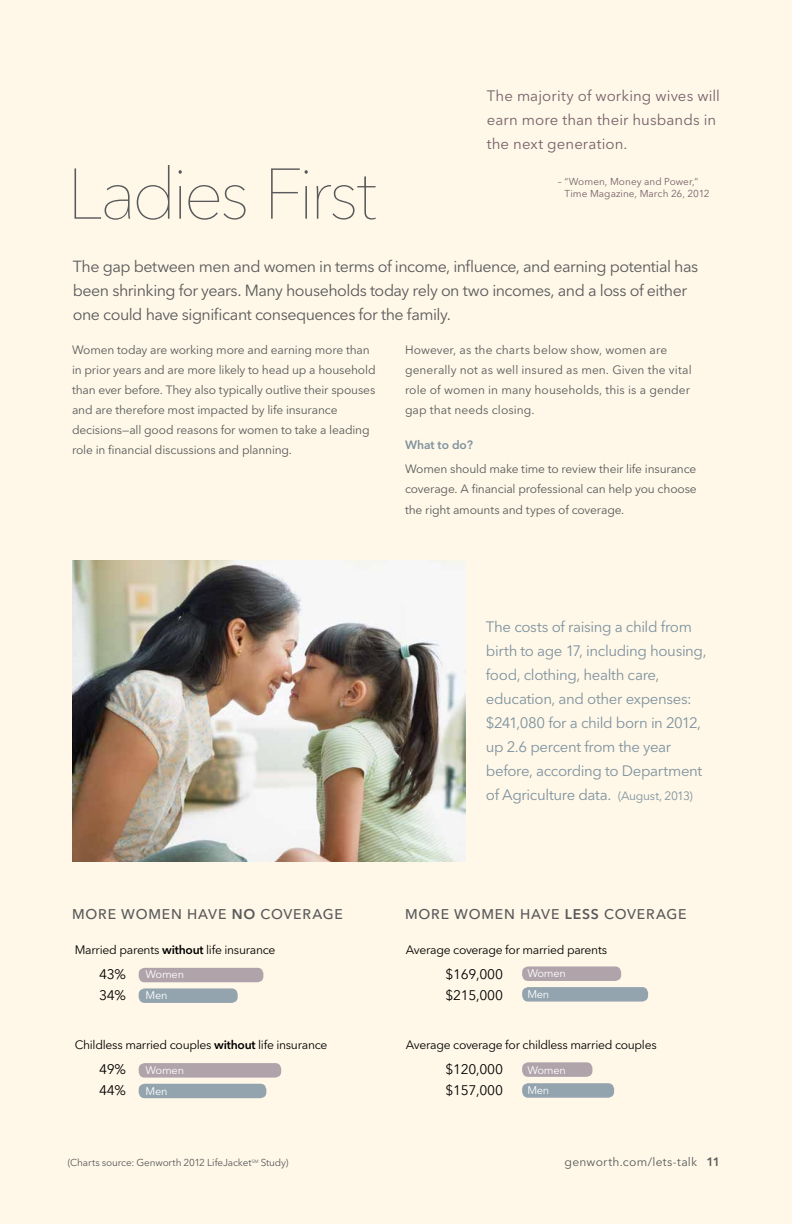
<style>
.page{position:relative;width:792px;height:1224px;background:#fff8e8}
.page>*{position:absolute;margin:0;border:0;box-sizing:border-box;transform-origin:0 0}
.t1{font:200 71px "Avenir Next LT Pro";letter-spacing:-.055em;color:#58595b}
.t2{font:16px/24px "Avenir Next LT Pro";letter-spacing:-.03em;color:#58595b}
.t3{font:15px/24px "Avenir Next LT Pro";letter-spacing:-.025em;color:#7e929f}
.t4{font:15px/24px "Avenir Next LT Pro";letter-spacing:.005em;color:#76616a}
.t5{font:500 14px "Avenir Next LT Pro";letter-spacing:.06em;color:#58595b}
.t6{font:13.8px/20.9px "Avenir Next LT Pro";letter-spacing:-.02em;color:#000}
.t7{font:12.1px "Avenir Next LT Pro";letter-spacing:-.025em;color:#000}
.t8{font:12px/20px "Avenir Next LT Pro";letter-spacing:-.01em;color:#58595b}
.t9{font:12px "Avenir Next LT Pro";letter-spacing:.02em;color:#58595b}
.t10{font:600 12px "Avenir Next LT Pro";color:#7e929f}
.t11{font:11px/20.8px "Avenir Next LT Pro";letter-spacing:-.02em;color:#fff}
.t12{font:10px/12px "Avenir Next LT Pro";letter-spacing:.005em;color:#76616a}
.t13{font:10px "Avenir Next LT Pro";letter-spacing:-.015em;color:#58595b}
.s1{font-size:12px}
.s2{font-weight:600}
</style>
<div class="page">
<img style="left:73px;top:560px;width:392px;height:302px">
<div style="left:139px;top:988px;width:99px;height:15px;background:#93a4af;border-radius:6px"></div>
<div style="left:139px;top:968px;width:124px;height:14px;background:#b0a3aa;border-radius:6px"></div>
<div style="left:139px;top:1084px;width:127px;height:14px;background:#93a4af;border-radius:6px"></div>
<div style="left:139px;top:1063px;width:142px;height:15px;background:#b0a3aa;border-radius:6px"></div>
<div style="left:522px;top:987px;width:126px;height:15px;background:#93a4af;border-radius:6px"></div>
<div style="left:522px;top:966px;width:99px;height:15px;background:#b0a3aa;border-radius:6px"></div>
<div style="left:522px;top:1083px;width:92px;height:15px;background:#93a4af;border-radius:6px"></div>
<div style="left:522px;top:1062px;width:70px;height:15px;background:#b0a3aa;border-radius:6px"></div>
<h1 class="t1" style="left:67px;top:152px;width:312px">Ladies First</h1>
<p class="t4" style="left:487px;top:84px;width:235px">The majority of working wives will earn more than their husbands in the next generation.</p>
<p class="t12" style="left:564px;top:175px;width:147px;text-indent:-6px">– “Women, Money and Power,”<br>Time Magazine, March 26, 2012</p>
<h2 class="t2" style="left:73px;top:255px;width:627px">The gap between men and women in terms of income, influence, and earning potential has been shrinking for years. Many households today rely on two incomes, and a loss of either one could have significant consequences for the family.</h2>
<p class="t8" style="left:72px;top:340px;width:305px">Women today are working more and earning more than in prior years and are more likely to head up a household than ever before. They also typically outlive their spouses and are therefore most impacted by life insurance decisions—all good reasons for women to take a leading role in financial discussions and planning.</p>
<p class="t8" style="left:405px;top:340px;width:288px">However, as the charts below show, women are generally not as well insured as men. Given the vital role of women in many households, this is a gender gap that needs closing.</p>
<p class="t10" style="left:405px;top:437px;width:70px">What to do?</p>
<p class="t8" style="left:405px;top:459px;width:293px;line-height:20.5px;text-align:justify">Women should make time to review their life insurance coverage. A financial professional can help you choose the right amounts and types of coverage.</p>
<p class="t3" style="left:486px;top:615px;width:222px">The costs of raising a child from birth to age 17, including housing, food, clothing, health care, education, and other expenses: $241,080 for a child born in 2012, up 2.6 percent from the year before, according to Department of Agriculture data. <span class="s1">(August, 2013)</span></p>
<p class="t5" style="left:72px;top:906px;width:272px">MORE WOMEN HAVE <span class="s2">NO</span> COVERAGE</p>
<p class="t5" style="left:405px;top:906px;width:283px">M ORE WOMEN HAVE <span class="s2">LESS</span> COVERAGE</p>
<p class="t7" style="left:406px;top:943px;width:203px">Average coverage for married parents</p>
<p class="t6" style="left:446px;top:964px;width:59px">$169,000 $215,000</p>
<p class="t7" style="left:406px;top:1038px;width:252px">Average coverage for childless married couples</p>
<p class="t6" style="left:446px;top:1059px;width:59px">$120,000 $157,000</p>
<p class="t7" style="left:75px;top:943px;width:202px">Married parents <span class="s2">without</span> life insurance</p>
<p class="t6" style="left:99px;top:964px;width:28px">43%<br>34%</p>
<p class="t11" style="left:527px;top:963px;width:40px">Women<br>Men</p>
<p class="t11" style="left:146px;top:964px;width:40px">Women<br>Men</p>
<p class="t7" style="left:75px;top:1038px;width:254px">Childless married couples <span class="s2">without</span> life insurance</p>
<p class="t6" style="left:99px;top:1059px;width:28px">49%<br>44%</p>
<p class="t11" style="left:146px;top:1059px;width:40px">Women</p>
<p class="t11" style="left:527px;top:1060px;width:40px">Women</p>
<p class="t11" style="left:527px;top:1080px;width:23px">Men</p>
<p class="t11" style="left:146px;top:1080px;width:23px">Men</p>
<p class="t13" style="left:68px;top:1156px;width:222px">(Charts source: Genworth 2012 LifeJacket<sup>SM</sup> Study)</p>
<p class="t9" style="left:565px;top:1155px;width:157px">genworth.com/lets-talk <span class="s2">11</span></p>
</div>
